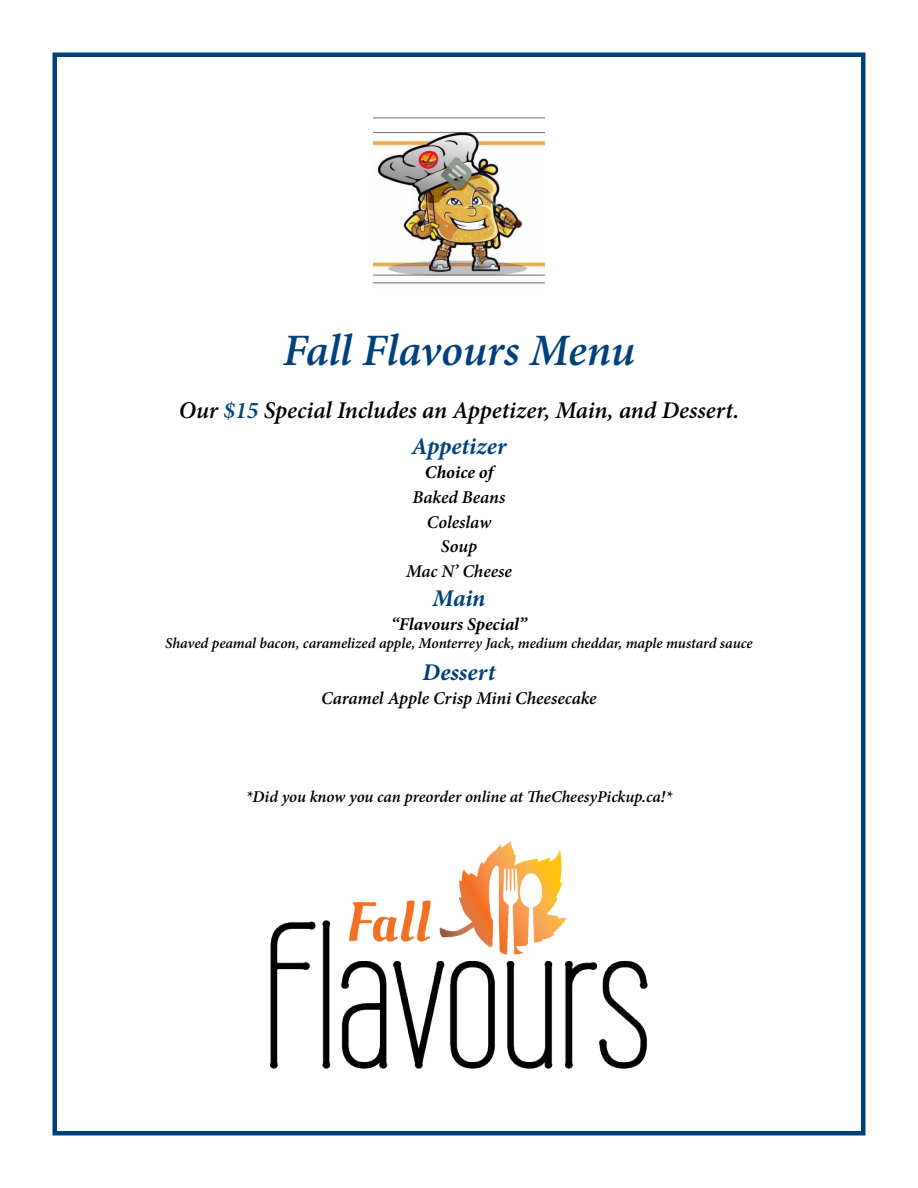
<style>
.page{position:relative;width:918px;height:1188px;background:#fff}
.page>*{position:absolute;margin:0;border:0;box-sizing:border-box;transform-origin:0 0}
.t1{font:italic 600 45px "Minion Pro";letter-spacing:-.005em;color:#00417b}
.t2{font:italic 600 24px/36px "Minion Pro";color:#000;text-align:center}
.t3{font:italic 700 24px "Minion Pro";letter-spacing:.005em;color:#00417b}
.t4{font:italic 600 18px/24.8px "Minion Pro";letter-spacing:-.005em;color:#000;text-align:center}
.t5{font:italic 700 18px "Minion Pro";color:#000}
.t6{font:italic 600 16.5px "Minion Pro";letter-spacing:-.005em;color:#000}
.t7{font:italic 600 15px "Minion Pro";letter-spacing:-.005em;color:#000}
.s1{color:#00417b}
.s2{font-weight:700;color:#00417b}
</style>
<div class="page">
<div style="left:52px;top:52px;width:814px;height:1084px;border:4px solid #00417b"></div>
<img style="left:373px;top:117px;width:172px;height:167px">
<img style="left:271px;top:841px;width:376px;height:228px">
<h1 class="t1" style="left:283px;top:319px;width:354px">Fall Flavours Menu</h1>
<h2 class="t2" style="left:179px;top:392px;width:562px">Our <span class="s1">$15</span> Special Includes an Appetizer, Main, and Dessert.<br><span class="s2">Appetizer</span></h2>
<p class="t5" style="left:425px;top:460px;width:70px">Choice of</p>
<p class="t4" style="left:413px;top:485px;width:94px">Baked Beans<br>Coleslaw</p>
<p class="t4" style="left:406px;top:534px;width:107px">Soup<br>Mac N’ Cheese</p>
<h2 class="t3" style="left:433px;top:581px;width:54px">Main</h2>
<p class="t5" style="left:391px;top:612px;width:137px">“Flavours Special”</p>
<h2 class="t3" style="left:423px;top:655px;width:74px">Dessert</h2>
<p class="t4" style="left:321px;top:686px;width:277px">Caramel Apple Crisp Mini Cheesecake</p>
<p class="t7" style="left:165px;top:633px;width:589px">Shaved peamal bacon, caramelized apple, Monterrey Jack, medium cheddar, maple mustard sauce</p>
<p class="t6" style="left:246px;top:786px;width:428px">*Did you know you can preorder online at TheCheesyPickup.ca!*</p>
</div>
